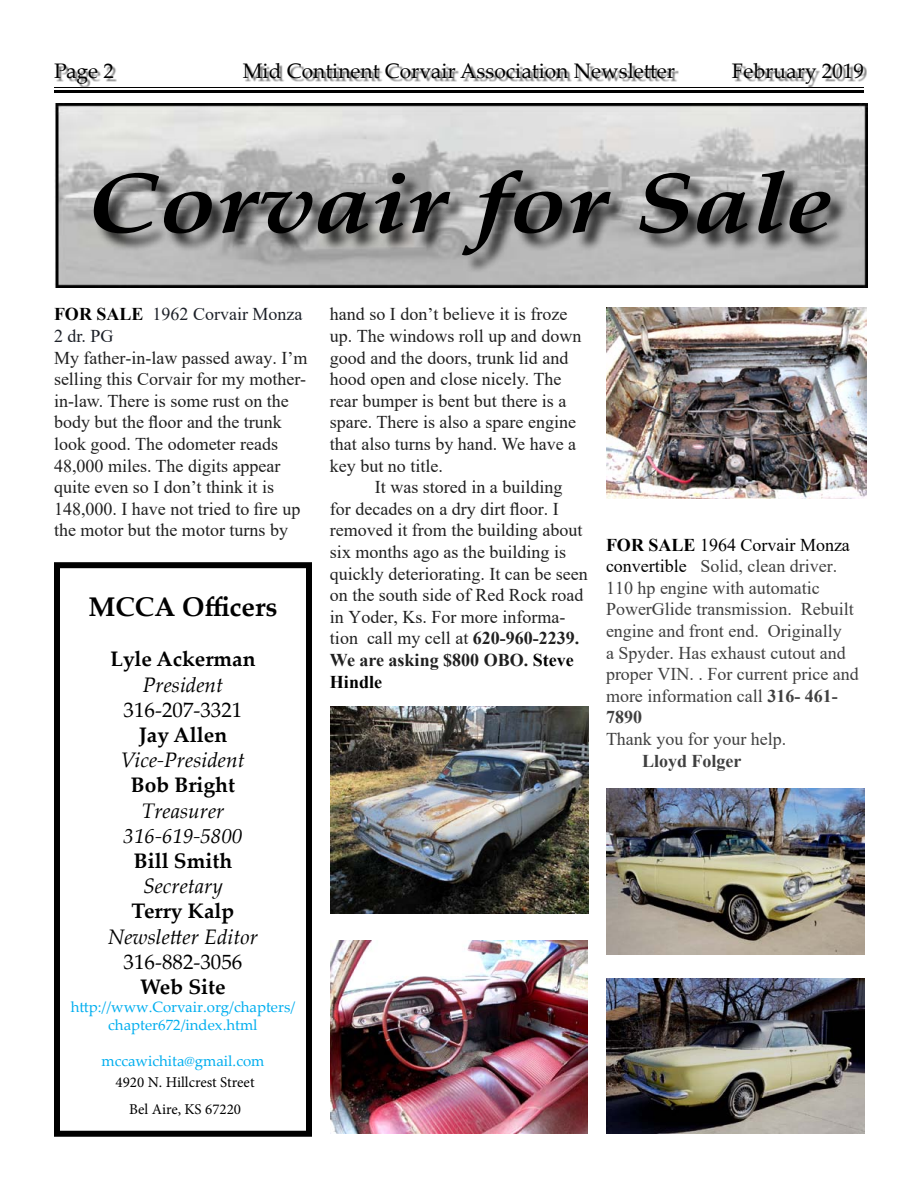
<style>
.page{position:relative;width:918px;height:1188px;background:#fff}
.page>*{position:absolute;margin:0;border:0;box-sizing:border-box;transform-origin:0 0}
.t1{font:italic 700 84px "Palatino Linotype";color:#000;scale:1.25 1}
.t2{font:700 27px "Palatino Linotype";color:#000}
.t3{font:21px "Palatino Linotype";color:#000}
.t4{font:italic 21px/25.2px "Palatino Linotype";color:#000;text-align:center}
.t5{font:700 21px "Palatino Linotype";color:#000}
.t6{font:18px/21.6px "Times New Roman";color:#202020}
.t7{font:18px/21.6px "Times New Roman";color:#404040}
.t8{font:18px/21.6px "Times New Roman";color:#1d2129}
.t9{font:700 18px "Times New Roman";color:#404040}
.t10{font:15px/18px "Palatino Linotype";color:#00aeef;text-align:center}
.t11{font:15px/27px "Minion Pro";color:#000;text-align:center}
.s1{font-weight:700;color:#000}
.s2{font-weight:700}
.s3{color:#000}
</style>
<div class="page">
<div style="left:245px;top:66px;width:434px;height:16px;background:#000;opacity:.5"></div>
<div style="left:57px;top:66px;width:60px;height:22px;background:#000;opacity:.5"></div>
<hr style="left:54px;top:87px;width:810px;height:1px;background:#000">
<hr style="left:54px;top:90px;width:810px;height:3px;background:#000">
<div style="left:734px;top:66px;width:133px;height:22px;background:#000;opacity:.5"></div>
<div style="left:54px;top:562px;width:258px;height:575px;border:6px solid #000"></div>
<img style="left:55px;top:103px;width:813px;height:185px">
<img style="left:330px;top:941px;width:258px;height:193px">
<img style="left:330px;top:706px;width:258px;height:208px">
<img style="left:606px;top:308px;width:260px;height:190px">
<div style="left:96px;top:172px;width:753px;height:102px;background:#000;opacity:.75"></div>
<img style="left:606px;top:788px;width:258px;height:167px">
<img style="left:606px;top:978px;width:259px;height:156px">
<p class="t3" style="left:54px;top:56px;width:61px">Page 2</p>
<p class="t3" style="left:243px;top:56px;width:434px">Mid Continent Corvair Association Newsletter</p>
<p class="t3" style="left:732px;top:56px;width:134px">February 2019</p>
<h1 class="t1" style="left:87px;top:143px;width:598px">Corvair for Sale</h1>
<p class="t8" style="left:54px;top:303px;width:250px"><span class="s1">FOR SALE</span> 1962 Corvair Monza<br>2 dr. PG</p>
<p class="t6" style="left:54px;top:346px;width:255px">My father-in-law passed away. I’m selling this Corvair for my mother&shy;in-law. There is some rust on the body but the floor and the trunk look good. The odometer reads<br>48,000 miles. The digits appear quite even so I don’t think it is<br>148,000. I have not tried to fire up the motor but the motor turns by</p>
<h2 class="t2" style="left:88px;top:588px;width:191px">MCCA Officers</h2>
<p class="t5" style="left:110px;top:644px;width:147px">Lyle Ackerman</p>
<p class="t4" style="left:143px;top:671px;width:82px">President</p>
<p class="t3" style="left:124px;top:695px;width:120px">316-207-3321</p>
<p class="t5" style="left:139px;top:720px;width:90px">Jay Allen</p>
<p class="t4" style="left:121px;top:747px;width:125px">Vice-President</p>
<p class="t5" style="left:131px;top:770px;width:106px">Bob Bright</p>
<p class="t4" style="left:124px;top:797px;width:120px">Treasurer<br>316-619-5800</p>
<p class="t5" style="left:134px;top:846px;width:100px">Bill Smith</p>
<p class="t4" style="left:143px;top:873px;width:81px">Secretary</p>
<p class="t5" style="left:132px;top:896px;width:104px">Terry Kalp</p>
<p class="t4" style="left:108px;top:923px;width:151px">Newsletter Editor</p>
<p class="t3" style="left:124px;top:947px;width:120px">316-882-3056</p>
<p class="t5" style="left:140px;top:972px;width:87px">Web Site</p>
<p class="t10" style="left:71px;top:997px;width:226px">http://www.Corvair.org/chapters/ chapter672/index.html</p>
<p class="t10" style="left:102px;top:1051px;width:164px">mccawichita@gmail.com</p>
<p class="t11" style="left:116px;top:1069px;width:141px">4920 N. Hillcrest Street<br>Bel Aire, KS 67220</p>
<p class="t6" style="left:330px;top:303px;width:253px">hand so I don’t believe it is froze up. The windows roll up and down good and the doors, trunk lid and hood open and close nicely. The rear bumper is bent but there is a spare. There is also a spare engine that also turns by hand. We have a key but no title.</p>
<p class="t6" style="left:330px;top:476px;width:259px;text-indent:45px">It was stored in a building for decades on a dry dirt floor. I removed it from the building about six months ago as the building is quickly deteriorating. It can be seen on the south side of Red Rock road in Yoder, Ks. For more informa&shy;tion call my cell at <span class="s2">620-960-2239.<br>We are asking $800 OBO.</span> <span class="s1">Steve<br>Hindle</span></p>
<p class="t7" style="left:606px;top:533px;width:254px"><span class="s1">FOR SALE</span> <span class="s3">1964 Corvair Monza convertible</span> Solid, clean driver.<br>110 hp engine with automatic<br>PowerGlide transmission. Rebuilt engine and front end. Originally<br>a Spyder. Has exhaust cutout and proper VIN. . For current price and more information call <span class="s2">316- 461-<br>7890</span></p>
<p class="t7" style="left:606px;top:728px;width:182px">Thank you for your help.</p>
<p class="t9" style="left:642px;top:748px;width:101px">Lloyd Folger</p>
</div>
